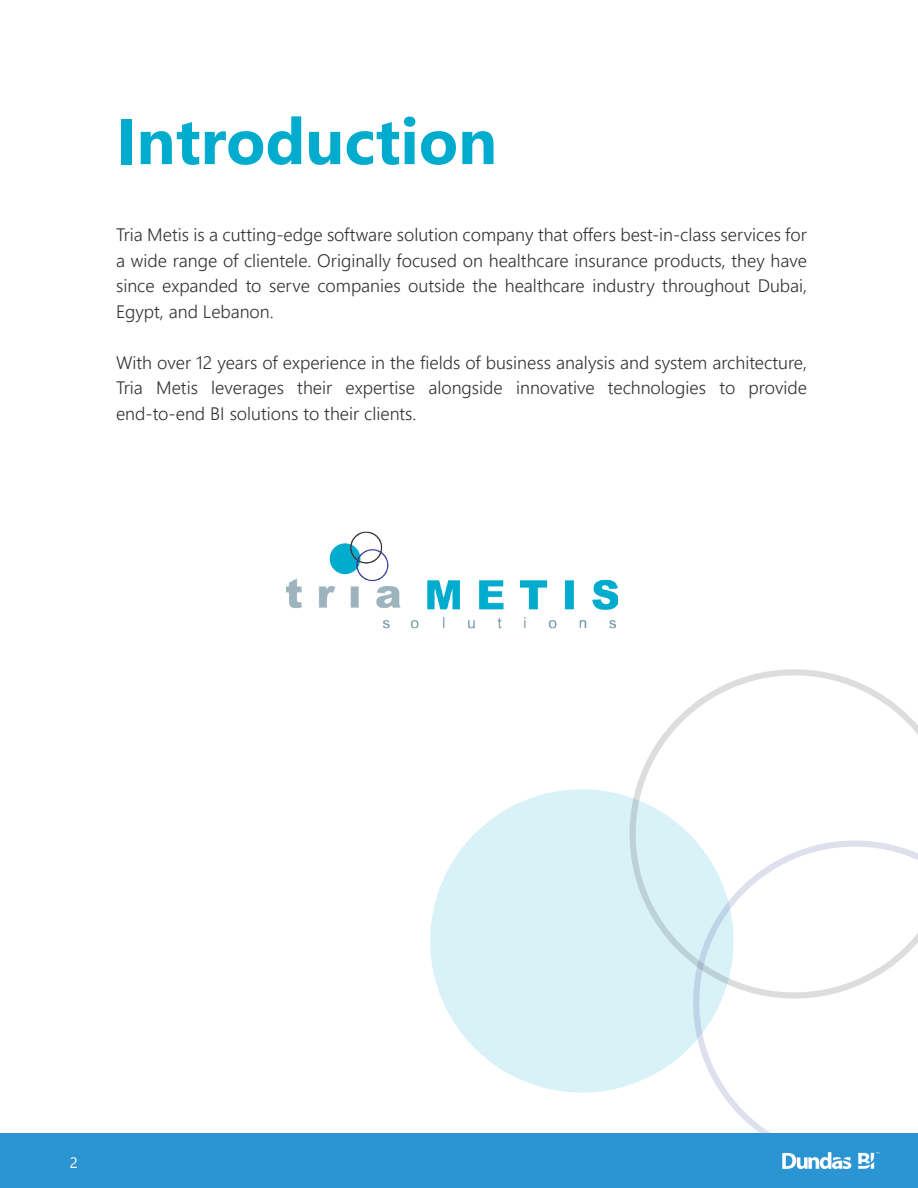
<style>
.page{position:relative;width:918px;height:1188px;background:#fff}
.page>*{position:absolute;margin:0;border:0;box-sizing:border-box;transform-origin:0 0}
.t1{font:700 64.5px "Segoe UI";color:#00acce}
.t2{font:300 18px/25.5px "Segoe UI";color:#333;text-align:justify}
.t3{font:15px "Segoe UI";color:#fff}
</style>
<div class="page">
<div style="left:430px;top:789px;width:304px;height:304px;background:#d9f2f7;border-radius:50%"></div>
<svg style="left:630px;top:669px;width:288px;height:295px"></svg>
<svg style="left:693px;top:840px;width:225px;height:294px"></svg>
<div style="left:0;top:1134px;width:918px;height:54px;background:#2a95d2"></div>
<img style="left:286px;top:531px;width:331px;height:98px">
<svg style="left:782px;top:1152px;width:69px;height:17px"></svg>
<svg style="left:858px;top:1152px;width:21px;height:17px"></svg>
<h1 class="t1" style="left:116px;top:92px;width:383px">Introduction</h1>
<p class="t2" style="left:116px;top:221px;width:692px">Tria Metis is a cutting-edge software solution company that offers best-in-class services for a wide range of clientele. Originally focused on healthcare insurance products, they have since expanded to serve companies outside the healthcare industry throughout Dubai, Egypt, and Lebanon.</p>
<p class="t2" style="left:116px;top:349px;width:692px">With over 12 years of experience in the fields of business analysis and system architecture, Tria Metis leverages their expertise alongside innovative technologies to provide end-to-end BI solutions to their clients.</p>
<p class="t3" style="left:70px;top:1151px;width:10px">2</p>
</div>
